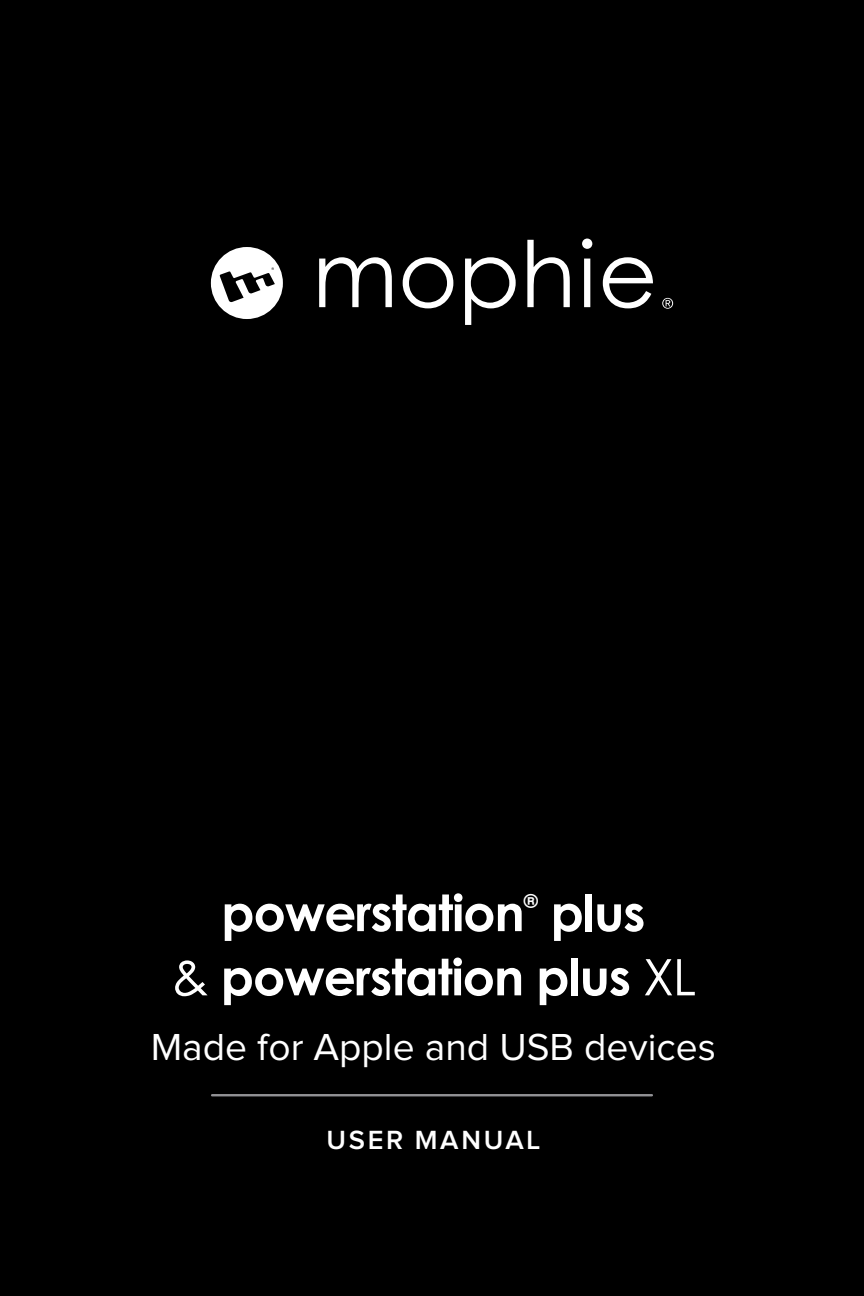
<style>
.page{position:relative;width:864px;height:1296px;background:#000}
.page>*{position:absolute;margin:0;border:0;box-sizing:border-box;transform-origin:0 0}
.t1{font:700 50.4px/64.2px "Century Gothic";letter-spacing:-.02em;color:#fff}
.t2{font:39px "Proxima Nova";color:#fff}
.t3{font:600 27.3px "Proxima Nova";letter-spacing:.1em;color:#fff}
.t4{font:700 19.2px "Century Gothic";color:#fff}
.s1{font-weight:400}
</style>
<div class="page">
<hr style="left:212px;top:1094px;width:440px;height:2px;background:#919195">
<svg style="left:211px;top:239px;width:462px;height:86px"></svg>
<p class="t1" style="left:221px;top:880px;width:305px">powerstation</p>
<p class="t4" style="left:524px;top:889px;width:16px">®</p>
<p class="t1" style="left:171px;top:880px;width:527px;text-indent:380px">plus <span class="s1">&amp;</span> powerstation plus <span class="s1">XL</span></p>
<p class="t2" style="left:151px;top:1029px;width:567px">Made for Apple and USB devices</p>
<p class="t3" style="left:326px;top:1127px;width:215px">USER MANUAL</p>
</div>
